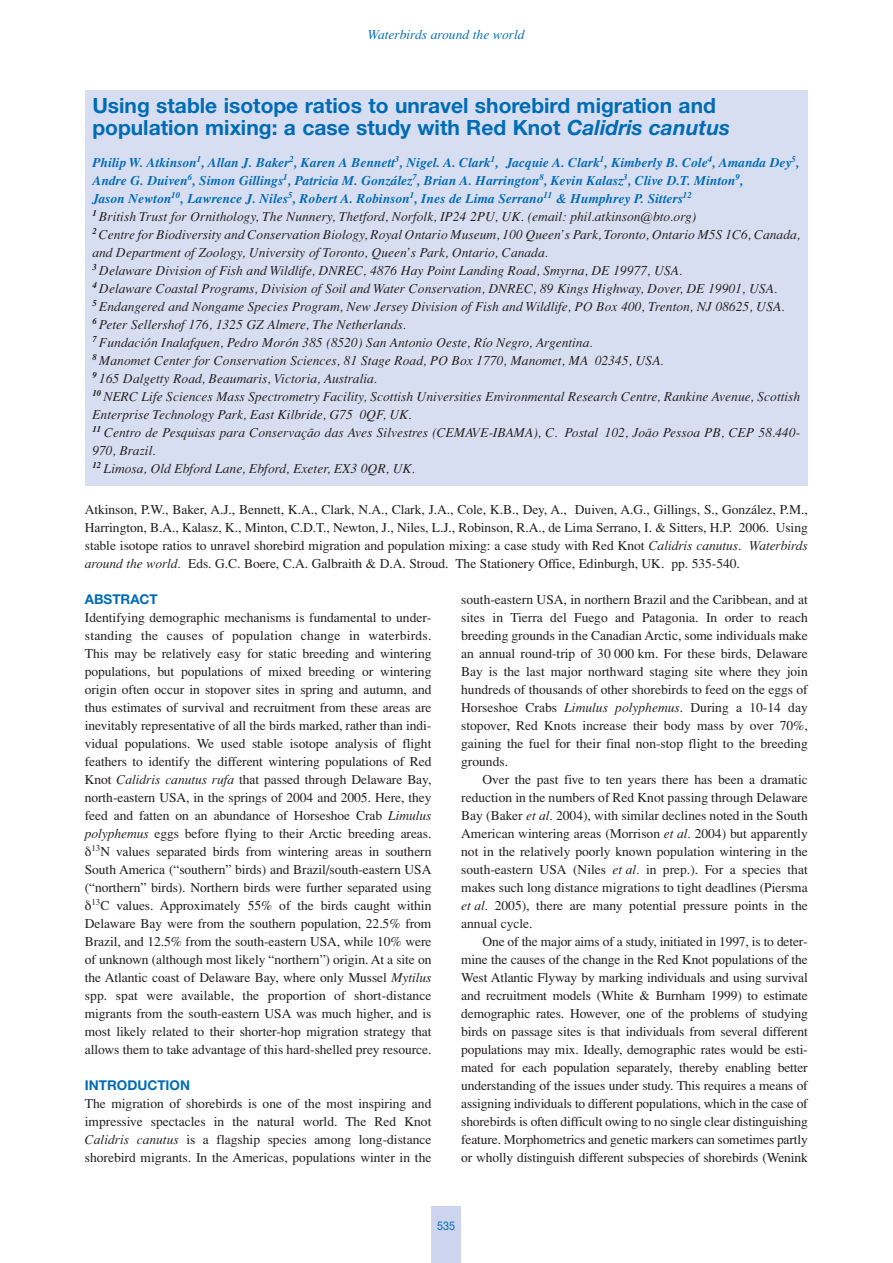
<style>
.page{position:relative;width:893px;height:1263px;background:#fff}
.page>*{position:absolute;margin:0;border:0;box-sizing:border-box;transform-origin:0 0}
.t1{font:700 21px/22.5px "Helvetica Neue";color:#006cb6}
.t2{font:13.5px/18px "Times";letter-spacing:-.005em;color:#231f20;text-align:justify}
.t3{font:italic 13.5px/18px "Times";color:#231f20}
.t4{font:italic 13.5px "Times";color:#006cb6}
.t5{font:700 13.5px "Helvetica Neue";color:#006cb6}
.t6{font:12px "Helvetica Neue";color:#006cb6;scale:.9 1}
.s1{font-style:italic}
.s2{font-weight:700;color:#006cb6}
</style>
<div class="page">
<div style="left:431px;top:1206px;width:30px;height:57px;background:#ccd5ed"></div>
<div style="left:85px;top:90px;width:723px;height:396px;background:#d8def1"></div>
<p class="t4" style="left:368px;top:30px;width:158px">Waterbirds around the world</p>
<h1 class="t1" style="left:92px;top:96px;width:639px">Using stable isotope ratios to unravel shorebird migration and population mixing: a case study with Red Knot <span class="s1">Calidris canutus</span></h1>
<p class="t3" style="left:92px;top:154px;width:709px"><span class="s2">Philip W. Atkinson</span><sup>1</sup><span class="s2">, Allan J. Baker</span><sup>2</sup><span class="s2">, Karen A Bennett</span><sup>3</sup><span class="s2">, Nigel. A. Clark</span><sup>1</sup><span class="s2">, Jacquie A. Clark</span><sup>1</sup><span class="s2">, Kimberly B. Cole</span><sup>4</sup><span class="s2">, Amanda Dey</span><sup>5</sup><span class="s2">, Andre G. Duiven</span><sup>6</sup><span class="s2">, Simon Gillings</span><sup>1</sup><span class="s2">, Patricia M. González</span><sup>7</sup><span class="s2">, Brian A. Harrington</span><sup>8</sup><span class="s2">, Kevin Kalasz</span><sup>3</sup><span class="s2">, Clive D.T. Minton</span><sup>9</sup><span class="s2">,<br>Jason Newton</span><sup>10</sup><span class="s2">, Lawrence J. Niles</span><sup>5</sup><span class="s2">, Robert A. Robinson</span><sup>1</sup><span class="s2">, Ines de Lima Serrano</span><sup>11</sup> <span class="s2">&amp; Humphrey P. Sitters</span><sup>12<br></sup><sup>1</sup> British Trust for Ornithology, The Nunnery, Thetford, Norfolk, IP24 2PU, UK. (email: phil.atkinson@bto.org)<br><sup>2</sup> Centre for Biodiversity and Conservation Biology, Royal Ontario Museum, 100 Queen’s Park, Toronto, Ontario M5S 1C6, Canada, and Department of Zoology, University of Toronto, Queen’s Park, Ontario, Canada.<br><sup>3</sup> Delaware Division of Fish and Wildlife, DNREC, 4876 Hay Point Landing Road, Smyrna, DE 19977, USA.<br><sup>4</sup> Delaware Coastal Programs, Division of Soil and Water Conservation, DNREC, 89 Kings Highway, Dover, DE 19901, USA.<br><sup>5</sup> Endangered and Nongame Species Program, New Jersey Division of Fish and Wildlife, PO Box 400, Trenton, NJ 08625, USA.<br><sup>6</sup> Peter Sellershof 176, 1325 GZ Almere, The Netherlands.<br><sup>7</sup> Fundación Inalafquen, Pedro Morón 385 (8520) San Antonio Oeste, Río Negro, Argentina.<br><sup>8</sup> Manomet Center for Conservation Sciences, 81 Stage Road, PO Box 1770, Manomet, MA 02345, USA.<br><sup>9</sup> 165 Dalgetty Road, Beaumaris, Victoria, Australia.<br><sup>10</sup> NERC Life Sciences Mass Spectrometry Facility, Scottish Universities Environmental Research Centre, Rankine Avenue, Scottish Enterprise Technology Park, East Kilbride, G75 0QF, UK.<br><sup>11</sup> Centro de Pesquisas para Conservação das Aves Silvestres (CEMAVE-IBAMA), C. Postal 102, João Pessoa PB, CEP 58.440- 970, Brazil.<br><sup>12</sup> Limosa, Old Ebford Lane, Ebford, Exeter, EX3 0QR, UK.</p>
<p class="t2" style="left:85px;top:501px;width:724px">Atkinson, P.W., Baker, A.J., Bennett, K.A., Clark, N.A., Clark, J.A., Cole, K.B., Dey, A., Duiven, A.G., Gillings, S., González, P.M., Harrington, B.A., Kalasz, K., Minton, C.D.T., Newton, J., Niles, L.J., Robinson, R.A., de Lima Serrano, I. &amp; Sitters, H.P. 2006. Using stable isotope ratios to unravel shorebird migration and population mixing: a case study with Red Knot <span class="s1">Calidris canutus</span>. <span class="s1">Waterbirds around the world.</span> Eds. G.C. Boere, C.A. Galbraith &amp; D.A. Stroud. The Stationery Office, Edinburgh, UK. pp. 535-540.</p>
<p class="t5" style="left:85px;top:594px;width:74px">ABSTRACT</p>
<p class="t2" style="left:85px;top:609px;width:348px;text-align:center">Identifying demographic mechanisms is fundamental to under&shy;standing the causes of population change in waterbirds.<br>This may be relatively easy for static breeding and wintering populations, but populations of mixed breeding or wintering origin often occur in stopover sites in spring and autumn, and thus estimates of survival and recruitment from these areas are inevitably representative of all the birds marked, rather than indi&shy;vidual populations. We used stable isotope analysis of flight feathers to identify the different wintering populations of Red Knot <span class="s1">Calidris canutus rufa</span> that passed through Delaware Bay, north-eastern USA, in the springs of 2004 and 2005. Here, they feed and fatten on an abundance of Horseshoe Crab <span class="s1">Limulus polyphemus</span> eggs before flying to their Arctic breeding areas.<br><sup>13</sup>N values separated birds from wintering areas in southern South America (“southern” birds) and Brazil/south-eastern USA (“northern” birds). Northern birds were further separated using <sup>13</sup>C values. Approximately 55% of the birds caught within Delaware Bay were from the southern population, 22.5% from Brazil, and 12.5% from the south-eastern USA, while 10% were of unknown (although most likely “northern”) origin. At a site on the Atlantic coast of Delaware Bay, where only Mussel <span class="s1">Mytilus </span>spp. spat were available, the proportion of short-distance migrants from the south-eastern USA was much higher, and is most likely related to their shorter-hop migration strategy that allows them to take advantage of this hard-shelled prey resource.</p>
<p class="t5" style="left:85px;top:1080px;width:107px">INTRODUCTION</p>
<p class="t2" style="left:85px;top:1095px;width:348px">The migration of shorebirds is one of the most inspiring and impressive spectacles in the natural world. The Red Knot <span class="s1">Calidris canutus</span> is a flagship species among long-distance shorebird migrants. In the Americas, populations winter in the</p>
<p class="t2" style="left:461px;top:591px;width:348px">south-eastern USA, in northern Brazil and the Caribbean, and at sites in Tierra del Fuego and Patagonia. In order to reach breeding grounds in the Canadian Arctic, some individuals make an annual round-trip of 30 000 km. For these birds, Delaware Bay is the last major northward staging site where they join hundreds of thousands of other shorebirds to feed on the eggs of Horseshoe Crabs <span class="s1">Limulus polyphemus</span>. During a 10-14 day stopover, Red Knots increase their body mass by over 70%, gaining the fuel for their final non-stop flight to the breeding grounds.</p>
<p class="t2" style="left:461px;top:771px;width:348px;text-indent:21px">Over the past five to ten years there has been a dramatic reduction in the numbers of Red Knot passing through Delaware Bay (Baker <span class="s1">et al.</span> 2004), with similar declines noted in the South American wintering areas (Morrison <span class="s1">et al.</span> 2004) but apparently not in the relatively poorly known population wintering in the south-eastern USA (Niles <span class="s1">et al.</span> in prep.). For a species that makes such long distance migrations to tight deadlines (Piersma <span class="s1">et al.</span> 2005), there are many potential pressure points in the annual cycle.</p>
<p class="t2" style="left:461px;top:933px;width:348px;text-indent:21px">One of the major aims of a study, initiated in 1997, is to deter&shy;mine the causes of the change in the Red Knot populations of the West Atlantic Flyway by marking individuals and using survival and recruitment models (White &amp; Burnham 1999) to estimate demographic rates. However, one of the problems of studying birds on passage sites is that individuals from several different populations may mix. Ideally, demographic rates would be esti&shy;mated for each population separately, thereby enabling better understanding of the issues under study. This requires a means of assigning individuals to different populations, which in the case of shorebirds is often difficult owing to no single clear distinguishing feature. Morphometrics and genetic markers can sometimes partly or wholly distinguish different subspecies of shorebirds (Wenink</p>
<p class="t6" style="left:437px;top:1221px;width:22px">535</p>
</div>
